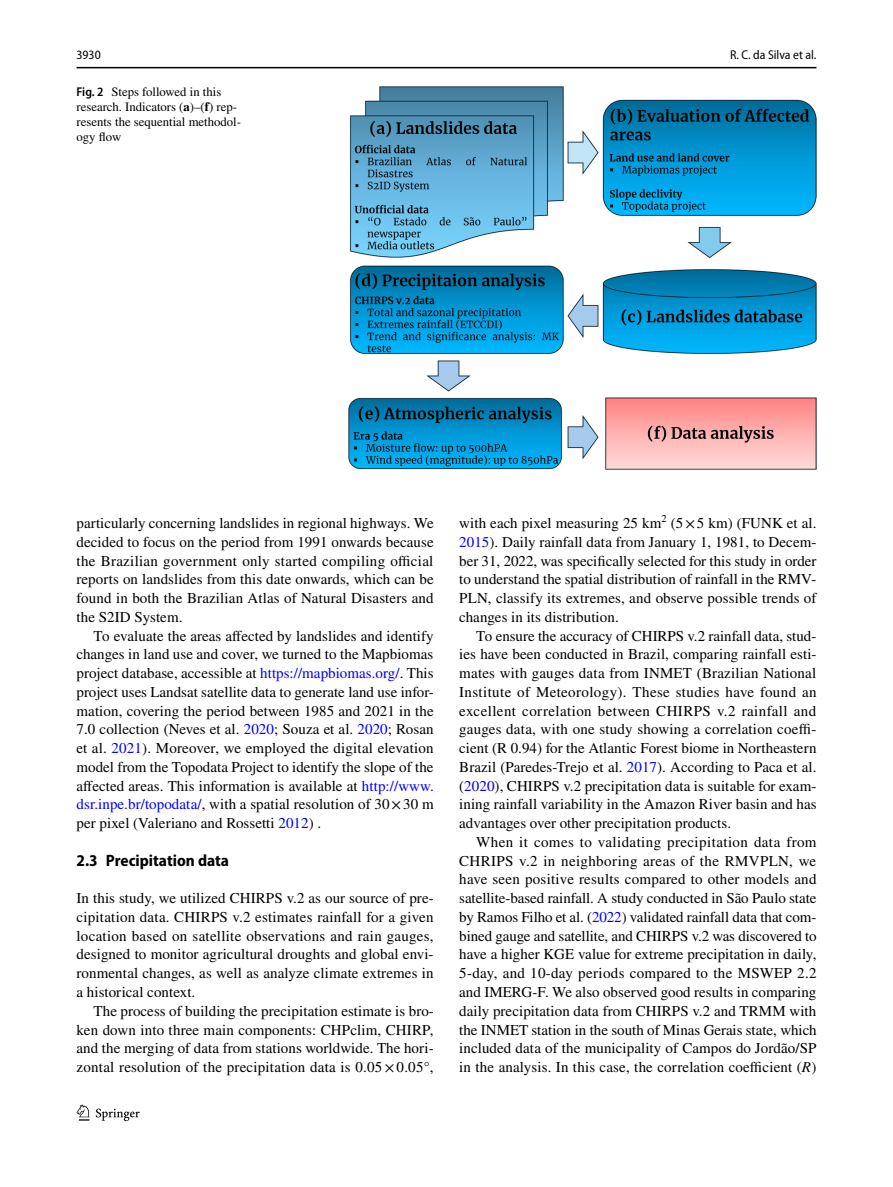
<style>
.page{position:relative;width:893px;height:1187px;background:#fff}
.page>*{position:absolute;margin:0;border:0;box-sizing:border-box;transform-origin:0 0}
.t1{font:700 semi-condensed 16.5px "Myriad Pro";color:#000}
.t2{font:15px/18.8px "STIX";letter-spacing:.005em;color:#000;text-align:justify}
.t3{font:12.75px/15px "STIX";color:#000}
.t4{font:semi-condensed 12.75px "Myriad Pro";color:#000}
.s1{font-family:"Myriad Pro";font-weight:600;font-stretch:semi-condensed}
.s2{font-weight:700}
.s3{color:#00f}
.s4{font-style:italic}
</style>
<div class="page">
<hr style="left:77px;top:67px;width:739px;height:1px;background:#000">
<svg style="left:77px;top:1104px;width:12px;height:16px"></svg>
<svg style="left:96px;top:1108px;width:44px;height:12px"></svg>
<img style="left:349px;top:87px;width:467px;height:382px">
<p class="t4" style="left:77px;top:48px;width:26px">3930</p>
<p class="t4" style="left:730px;top:48px;width:88px">R. C. da Silva et al.</p>
<p class="t3" style="left:77px;top:85px;width:166px"><span class="s1">Fig. 2</span> Steps followed in this research. Indicators (<span class="s2">a</span>)–(<span class="s2">f</span>) rep&shy;resents the sequential methodol&shy;ogy flow</p>
<p class="t2" style="left:77px;top:514px;width:359px">particularly concerning landslides in regional highways. We decided to focus on the period from 1991 onwards because the Brazilian government only started compiling official reports on landslides from this date onwards, which can be found in both the Brazilian Atlas of Natural Disasters and the S2ID System.</p>
<p class="t2" style="left:77px;top:627px;width:359px;text-indent:17px">To evaluate the areas affected by landslides and identify changes in land use and cover, we turned to the Mapbiomas project database, accessible at <span class="s3">https://mapbiomas.org/</span>. This project uses Landsat satellite data to generate land use infor&shy;mation, covering the period between 1985 and 2021 in the 7.0 collection (Neves et al. <span class="s3">2020</span>; Souza et al. <span class="s3">2020</span>; Rosan et al. <span class="s3">2021</span>). Moreover, we employed the digital elevation model from the Topodata Project to identify the slope of the affected areas. This information is available at <span class="s3">http://www. dsr.inpe.br/topodata/</span>, with a spatial resolution of 30×30 m per pixel (Valeriano and Rossetti <span class="s3">2012</span>) .</p>
<p class="t1" style="left:77px;top:850px;width:154px">2.3 Precipitation data</p>
<p class="t2" style="left:77px;top:889px;width:359px">In this study, we utilized CHIRPS v.2 as our source of pre&shy;cipitation data. CHIRPS v.2 estimates rainfall for a given location based on satellite observations and rain gauges, designed to monitor agricultural droughts and global envi&shy;ronmental changes, as well as analyze climate extremes in a historical context.</p>
<p class="t2" style="left:77px;top:1002px;width:359px;text-indent:17px">The process of building the precipitation estimate is bro&shy;ken down into three main components: CHPclim, CHIRP, and the merging of data from stations worldwide. The hori&shy;zontal resolution of the precipitation data is 0.05×0.05°,</p>
<p class="t2" style="left:459px;top:514px;width:359px">with each pixel measuring 25 km<sup>2</sup> (5×5 km) (FUNK et al.<br><span class="s3">2015</span>). Daily rainfall data from January 1, 1981, to Decem&shy;ber 31, 2022, was specifically selected for this study in order to understand the spatial distribution of rainfall in the RMV-PLN, classify its extremes, and observe possible trends of changes in its distribution.</p>
<p class="t2" style="left:459px;top:627px;width:359px;text-indent:17px">To ensure the accuracy of CHIRPS v.2 rainfall data, stud&shy;ies have been conducted in Brazil, comparing rainfall esti&shy;mates with gauges data from INMET (Brazilian National Institute of Meteorology). These studies have found an excellent correlation between CHIRPS v.2 rainfall and gauges data, with one study showing a correlation coeffi&shy;cient (R 0.94) for the Atlantic Forest biome in Northeastern Brazil (Paredes-Trejo et al. <span class="s3">2017</span>). According to Paca et al. (<span class="s3">2020</span>), CHIRPS v.2 precipitation data is suitable for exam&shy;ining rainfall variability in the Amazon River basin and has advantages over other precipitation products.</p>
<p class="t2" style="left:459px;top:833px;width:359px;text-indent:17px">When it comes to validating precipitation data from CHRIPS v.2 in neighboring areas of the RMVPLN, we have seen positive results compared to other models and satellite-based rainfall. A study conducted in São Paulo state by Ramos Filho et al. (<span class="s3">2022</span>) validated rainfall data that com&shy;bined gauge and satellite, and CHIRPS v.2 was discovered to have a higher KGE value for extreme precipitation in daily, 5-day, and 10-day periods compared to the MSWEP 2.2 and IMERG-F. We also observed good results in comparing daily precipitation data from CHIRPS v.2 and TRMM with the INMET station in the south of Minas Gerais state, which included data of the municipality of Campos do Jordão/SP in the analysis. In this case, the correlation coefficient (<span class="s4">R</span>)</p>
</div>
